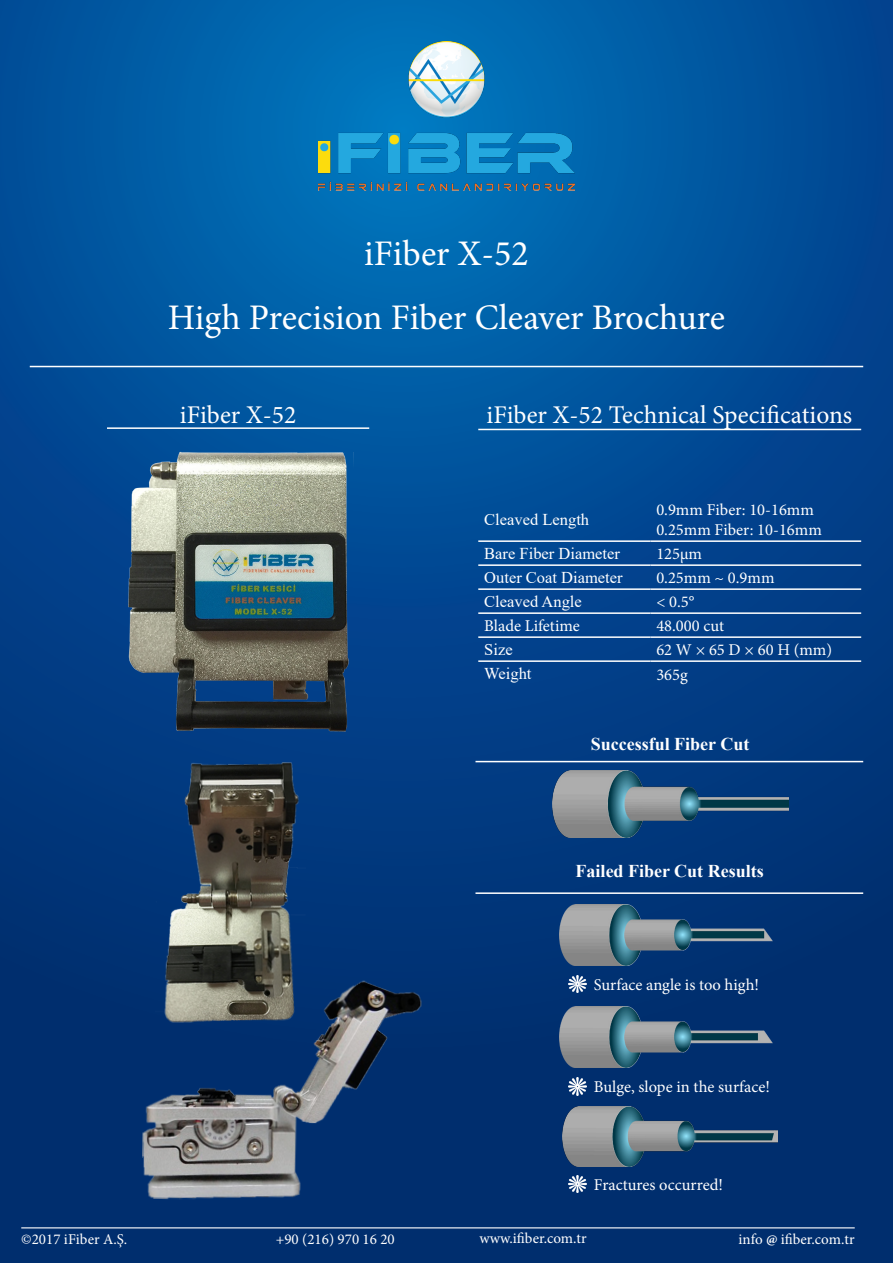
<style>
.page{position:relative;width:893px;height:1263px;background:#fff}
.page>*{position:absolute;margin:0;border:0;box-sizing:border-box;transform-origin:0 0}
.t1{font:36px "Minion Pro";color:#fff}
.t2{font:25.5px "Minion Pro";color:#fff}
.t3{font:700 18px "Times New Roman";color:#fff}
.t4{font:16.5px "Minion Pro";color:#fff}
.t5{font:16.5px "Times New Roman";color:#fff}
.t6{font:15px "Minion Pro";color:#fff}
.s1{font-weight:700}
</style>
<div class="page">
<img style="left:0;top:0;width:893px;height:1263px">
<hr style="left:21px;top:1227px;width:834px;height:1px;background:#fff">
<img style="left:319px;top:41px;width:255px;height:150px">
<hr style="left:30px;top:366px;width:833px;height:1px;background:#fff">
<img style="left:123px;top:451px;width:230px;height:282px">
<hr style="left:107px;top:427px;width:262px;height:2px;background:#fff">
<hr style="left:478px;top:429px;width:383px;height:1px;background:#fff">
<hr style="left:478px;top:540px;width:172px;height:2px;background:#fff">
<hr style="left:650px;top:540px;width:211px;height:2px;background:#fff">
<hr style="left:478px;top:564px;width:172px;height:2px;background:#fff">
<hr style="left:650px;top:564px;width:211px;height:2px;background:#fff">
<hr style="left:478px;top:588px;width:172px;height:2px;background:#fff">
<hr style="left:650px;top:588px;width:211px;height:2px;background:#fff">
<hr style="left:478px;top:612px;width:172px;height:2px;background:#fff">
<hr style="left:650px;top:612px;width:211px;height:2px;background:#fff">
<hr style="left:478px;top:636px;width:172px;height:2px;background:#fff">
<hr style="left:650px;top:636px;width:211px;height:2px;background:#fff">
<hr style="left:478px;top:660px;width:172px;height:2px;background:#fff">
<hr style="left:650px;top:660px;width:211px;height:2px;background:#fff">
<img style="left:552px;top:770px;width:236px;height:67px">
<img style="left:559px;top:905px;width:222px;height:60px">
<img style="left:559px;top:1007px;width:222px;height:60px">
<hr style="left:475px;top:761px;width:388px;height:1px;background:#fff">
<hr style="left:475px;top:892px;width:388px;height:2px;background:#fff">
<img style="left:563px;top:1106px;width:215px;height:60px">
<img style="left:569px;top:975px;width:18px;height:18px">
<img style="left:569px;top:1078px;width:18px;height:17px">
<img style="left:569px;top:1175px;width:18px;height:18px">
<img style="left:154px;top:750px;width:153px;height:223px">
<img style="left:141px;top:973px;width:281px;height:230px">
<p class="t1" style="left:364px;top:230px;width:166px">iFiber X-52</p>
<p class="t1" style="left:168px;top:293px;width:559px">High Precision Fiber Cleaver Brochure</p>
<p class="t2" style="left:180px;top:398px;width:118px">iFiber X-52</p>
<p class="t2" style="left:486px;top:398px;width:367px">iFiber X-52 Technical Specifications</p>
<p class="t5" style="left:484px;top:508px;width:106px">Cleaved Length</p>
<p class="t4" style="left:656px;top:499px;width:159px">0.9mm Fiber: 10-16mm</p>
<p class="t4" style="left:656px;top:519px;width:167px">0.25mm Fiber: 10-16mm</p>
<p class="t5" style="left:484px;top:542px;width:137px">Bare Fiber Diameter</p>
<p class="t4" style="left:656px;top:543px;width:47px">125μm</p>
<p class="t5" style="left:484px;top:566px;width:140px">Outer Coat Diameter</p>
<p class="t4" style="left:656px;top:567px;width:120px">0.25mm ~ 0.9mm</p>
<p class="t5" style="left:484px;top:590px;width:99px">Cleaved Angle</p>
<p class="t4" style="left:656px;top:591px;width:40px">&lt; 0.5°</p>
<p class="t4" style="left:484px;top:615px;width:97px">Blade Lifetime</p>
<p class="t4" style="left:656px;top:615px;width:69px">48.000 cut</p>
<p class="t5" style="left:484px;top:638px;width:30px">Size</p>
<p class="t4" style="left:656px;top:639px;width:177px">62 W × 65 D × 60 H (mm)</p>
<p class="t5" style="left:484px;top:662px;width:49px">Weight</p>
<p class="t4" style="left:656px;top:663px;width:33px">365g</p>
<p class="t3" style="left:591px;top:731px;width:160px">Successful Fiber Cut</p>
<p class="t3" style="left:576px;top:858px;width:190px">Failed Fiber Cut Results</p>
<p class="t4" style="left:594px;top:974px;width:167px">Surface angle is too high!</p>
<p class="t4" style="left:594px;top:1076px;width:178px">Bulge, slope in the surface!</p>
<p class="t4" style="left:594px;top:1174px;width:131px">Fractures occurred!</p>
<p class="t6" style="left:21px;top:1229px;width:108px">©2017 iFiber A.Ş.</p>
<p class="t6" style="left:276px;top:1229px;width:121px">+90 (216) 970 16 20</p>
<p class="t6" style="left:479px;top:1228px;width:109px">www.ifiber.com.tr</p>
<p class="t6" style="left:739px;top:1229px;width:118px">info <span class="s1">@</span> ifiber.com.tr</p>
</div>
